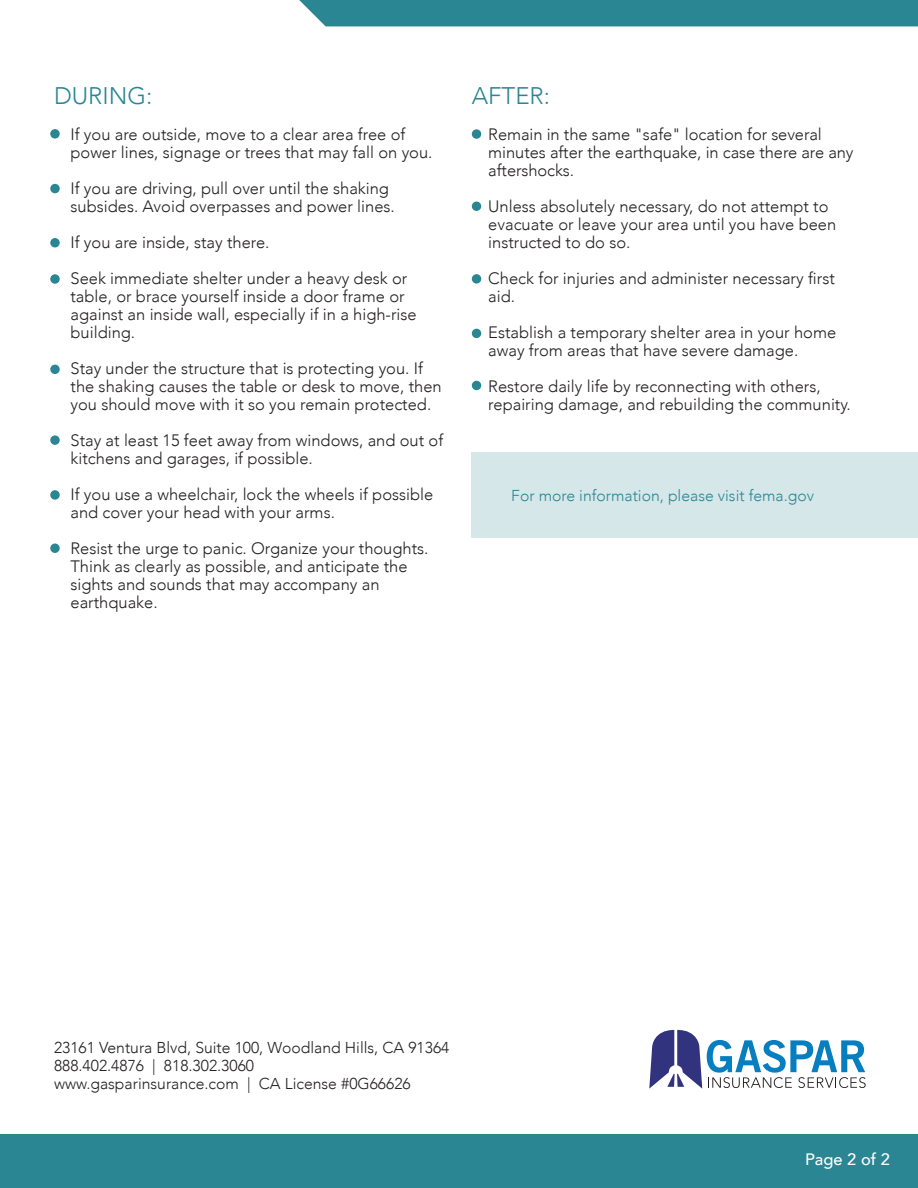
<style>
.page{position:relative;width:918px;height:1188px;background:#fff}
.page>*{position:absolute;margin:0;border:0;box-sizing:border-box;transform-origin:0 0}
.t1{font:300 24px "Avenir";color:#2a8693}
.t2{font:300 16.5px/18px "Avenir";color:#231f20}
.t3{font:500 16.5px "Avenir";color:#fff}
.t4{font:300 15.75px/18px "Avenir";color:#231f20}
.t5{font:300 15.75px "Avenir";color:#2a8693}
</style>
<div class="page">
<div style="left:0;top:1134px;width:918px;height:54px;background:#2a8693"></div>
<div style="left:299px;top:0;width:619px;height:26px;background:#2a8693"></div>
<svg style="left:649px;top:1030px;width:217px;height:59px"></svg>
<div style="left:50px;top:129px;width:10px;height:10px;background:#2a8693;border-radius:50%"></div>
<div style="left:50px;top:184px;width:10px;height:9px;background:#2a8693;border-radius:50%"></div>
<div style="left:50px;top:238px;width:10px;height:9px;background:#2a8693;border-radius:50%"></div>
<svg style="left:50px;top:274px;width:10px;height:10px"></svg>
<div style="left:50px;top:365px;width:10px;height:9px;background:#2a8693;border-radius:50%"></div>
<div style="left:50px;top:435px;width:10px;height:10px;background:#2a8693;border-radius:50%"></div>
<svg style="left:50px;top:490px;width:10px;height:10px"></svg>
<div style="left:50px;top:544px;width:10px;height:9px;background:#2a8693;border-radius:50%"></div>
<div style="left:472px;top:129px;width:9px;height:10px;background:#2a8693;border-radius:50%"></div>
<div style="left:472px;top:202px;width:9px;height:9px;background:#2a8693;border-radius:50%"></div>
<div style="left:472px;top:274px;width:9px;height:10px;background:#2a8693;border-radius:50%"></div>
<div style="left:472px;top:329px;width:9px;height:9px;background:#2a8693;border-radius:50%"></div>
<div style="left:472px;top:381px;width:9px;height:9px;background:#2a8693;border-radius:50%"></div>
<div style="left:471px;top:452px;width:447px;height:86px;background:#d5e7e9"></div>
<h1 class="t1" style="left:54px;top:81px;width:100px">DURING:</h1>
<p class="t2" style="left:70px;top:125px;width:364px">If you are outside, move to a clear area free of power lines, signage or trees that may fall on you.</p>
<p class="t2" style="left:70px;top:179px;width:326px">If you are driving, pull over until the shaking subsides. Avoid overpasses and power lines.</p>
<p class="t2" style="left:70px;top:224px;width:338px;line-height:36px">If you are inside, stay there.<br>Seek immediate shelter under a heavy desk or</p>
<p class="t2" style="left:70px;top:287px;width:348px">table, or brace yourself inside a door frame or against an inside wall, especially if in a high-rise building.</p>
<p class="t2" style="left:70px;top:359px;width:373px">Stay under the structure that is protecting you. If the shaking causes the table or desk to move, then you should move with it so you remain protected.</p>
<p class="t2" style="left:70px;top:431px;width:374px">Stay at least 15 feet away from windows, and out of kitchens and garages, if possible.</p>
<p class="t2" style="left:70px;top:485px;width:364px">If you use a wheelchair, lock the wheels if possible and cover your head with your arms.</p>
<p class="t2" style="left:70px;top:539px;width:360px">Resist the urge to panic. Organize your thoughts.<br>Think as clearly as possible, and anticipate the sights and sounds that may accompany an earthquake.</p>
<h1 class="t1" style="left:472px;top:81px;width:80px">AFTER:</h1>
<p class="t2" style="left:488px;top:125px;width:367px">Remain in the same "safe" location for several minutes after the earthquake, in case there are any aftershocks.</p>
<p class="t2" style="left:488px;top:197px;width:350px">Unless absolutely necessary, do not attempt to evacuate or leave your area until you have been instructed to do so.</p>
<p class="t2" style="left:488px;top:269px;width:348px">Check for injuries and administer necessary first aid.</p>
<p class="t2" style="left:488px;top:323px;width:349px">Establish a temporary shelter area in your home away from areas that have severe damage.</p>
<p class="t2" style="left:488px;top:377px;width:364px">Restore daily life by reconnecting with others, repairing damage, and rebuilding the community.</p>
<p class="t5" style="left:511px;top:487px;width:304px">For more information, please visit fema.gov</p>
<p class="t4" style="left:54px;top:1038px;width:397px">23161 Ventura Blvd, Suite 100, Woodland Hills, CA 91364<br>888.402.4876 | 818.302.3060<br>www.gasparinsurance.com | CA License #0G66626</p>
<p class="t3" style="left:805px;top:1145px;width:87px">Page 2 of 2</p>
</div>
